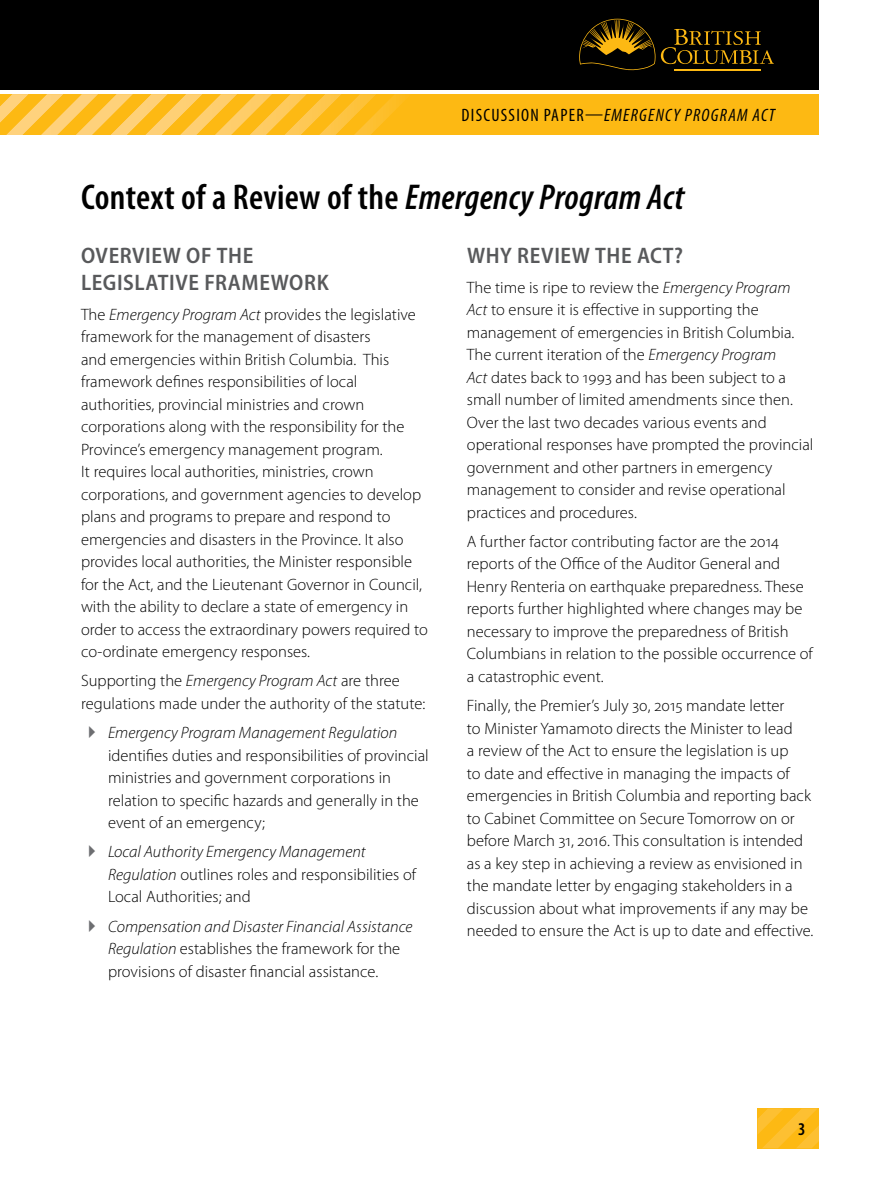
<style>
.page{position:relative;width:891px;height:1188px;background:#fff}
.page>*{position:absolute;margin:0;border:0;box-sizing:border-box;transform-origin:0 0}
.Head_-_A{font:600 condensed 36px "Myriad Pro";letter-spacing:.01em;color:#000}
.Head_-_B{font:600 semi-condensed 22.5px/27px "Myriad Pro";letter-spacing:.025em;color:#58595b}
.t1{font:italic condensed 18px "Myriad Pro";letter-spacing:.07em;color:#000}
.t2{font:600 condensed 18px "Myriad Pro";color:#000}
.Body{font:300 16.5px/22.5px "Myriad Pro";letter-spacing:.005em;color:#000}
.s1{font-style:normal}
.s2{font-style:italic}
</style>
<div class="page">
<div style="left:758px;top:1108px;width:61px;height:41px;background:#fdbb1d"></div>
<svg style="left:758px;top:1109px;width:61px;height:39px"></svg>
<div style="left:0;top:94px;width:819px;height:41px;background:#fdb913"></div>
<div style="left:0;top:0;width:819px;height:90px;background:#000"></div>
<svg style="left:0;top:94px;width:402px;height:41px"></svg>
<svg style="left:579px;top:19px;width:195px;height:52px"></svg>
<p class="t1" style="left:462px;top:104px;width:315px"><span class="s1">DISCUSSION PAPER—</span>EMERGENCY PROGRAM ACT</p>
<h1 class="Head_-_A" style="left:81px;top:178px;width:605px">Context of a Review of the <span class="s2">Emergency Program Act</span></h1>
<h2 class="Head_-_B" style="left:81px;top:243px;width:249px">OVERVIEW OF THE<br>LEGISLATIVE FRAMEWORK</h2>
<p class="Body" style="left:81px;top:303px;width:348px">The <span class="s2">Emergency Program Act</span> provides the legislative framework for the management of disasters<br>and emergencies within British Columbia. This framework defines responsibilities of local authorities, provincial ministries and crown corporations along with the responsibility for the Province’s emergency management program.<br>It requires local authorities, ministries, crown corporations, and government agencies to develop plans and programs to prepare and respond to emergencies and disasters in the Province. It also provides local authorities, the Minister responsible for the Act, and the Lieutenant Governor in Council, with the ability to declare a state of emergency in order to access the extraordinary powers required to co-ordinate emergency responses.</p>
<p class="Body" style="left:81px;top:670px;width:346px">Supporting the <span class="s2">Emergency Program Act</span> are three regulations made under the authority of the statute:</p>
<p class="Body" style="left:108px;top:722px;width:322px"><span class="s2">Emergency Program Management Regulation </span>identifies duties and responsibilities of provincial ministries and government corporations in relation to specific hazards and generally in the event of an emergency;</p>
<p class="Body" style="left:108px;top:841px;width:310px"><span class="s2">Local Authority Emergency Management<br>Regulation</span> outlines roles and responsibilities of<br>Local Authorities; and</p>
<p class="Body" style="left:108px;top:915px;width:306px"><span class="s2">Compensation and Disaster Financial Assistance<br>Regulation</span> establishes the framework for the provisions of disaster financial assistance.</p>
<h2 class="Head_-_B" style="left:467px;top:243px;width:218px">WHY REVIEW THE ACT?</h2>
<p class="Body" style="left:467px;top:276px;width:348px">The time is ripe to review the <span class="s2">Emergency Program Act</span> to ensure it is effective in supporting the management of emergencies in British Columbia.<br>The current iteration of the <span class="s2">Emergency Program<br>Act</span> dates back to 1993 and has been subject to a small number of limited amendments since then.<br>Over the last two decades various events and operational responses have prompted the provincial government and other partners in emergency management to consider and revise operational practices and procedures.</p>
<p class="Body" style="left:467px;top:530px;width:348px">A further factor contributing factor are the 2014 reports of the Office of the Auditor General and Henry Renteria on earthquake preparedness. These reports further highlighted where changes may be necessary to improve the preparedness of British Columbians in relation to the possible occurrence of a catastrophic event.</p>
<p class="Body" style="left:467px;top:695px;width:347px">Finally, the Premier’s July 30, 2015 mandate letter<br>to Minister Yamamoto directs the Minister to lead<br>a review of the Act to ensure the legislation is up<br>to date and effective in managing the impacts of emergencies in British Columbia and reporting back to Cabinet Committee on Secure Tomorrow on or before March 31, 2016. This consultation is intended as a key step in achieving a review as envisioned in the mandate letter by engaging stakeholders in a discussion about what improvements if any may be needed to ensure the Act is up to date and effective.</p>
<p class="t2" style="left:798px;top:1119px;width:9px">3</p>
</div>
